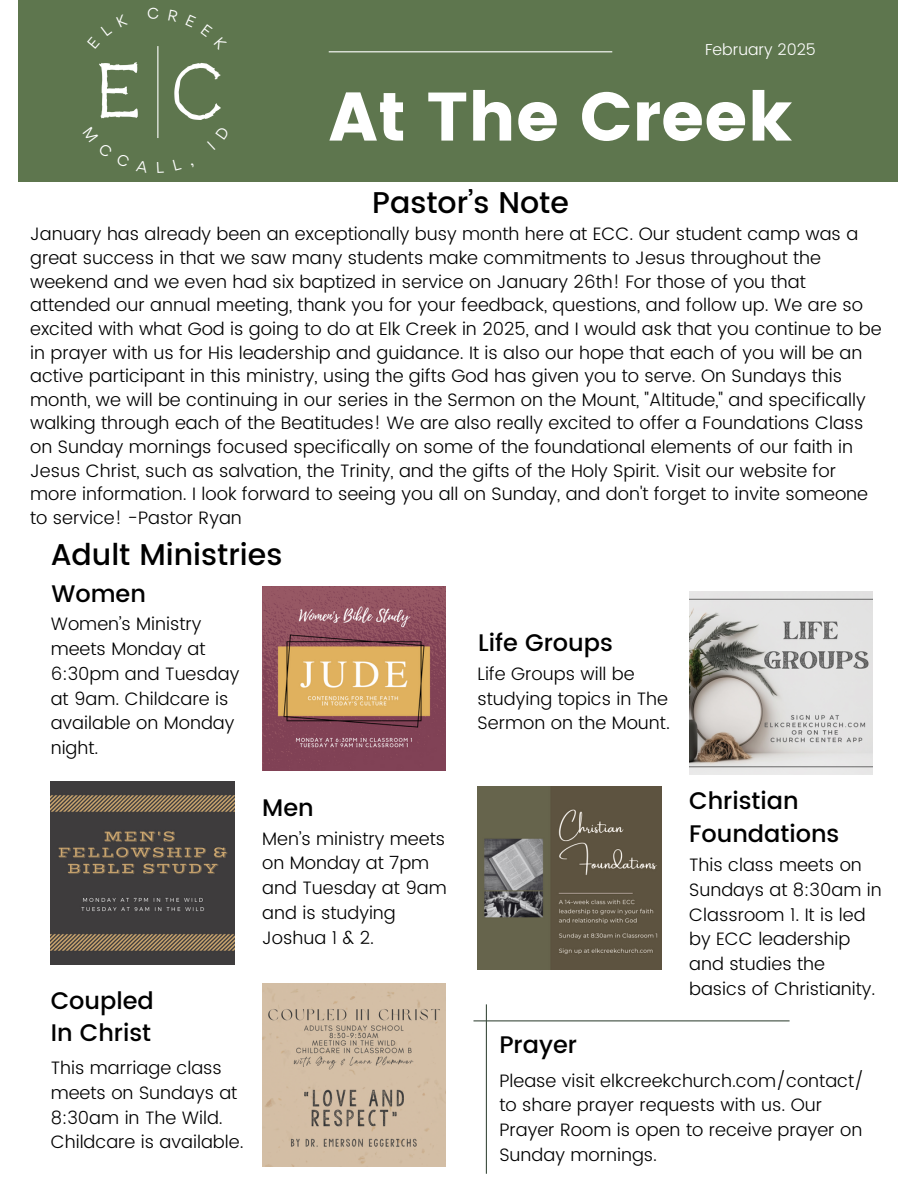
<style>
.page{position:relative;width:918px;height:1188px;background:#fff}
.page>*{position:absolute;margin:0;border:0;box-sizing:border-box;transform-origin:0 0}
.t1{font:68.4px "Poppins";color:#fff}
.t2{font:500 30px "Poppins";color:#000}
.t3{font:500 24px/32.7px "Poppins";color:#000}
.t4{font:300 18px/24.8px "Poppins";color:#000}
.t5{font:300 15.9px "Poppins";color:#fff}
</style>
<div class="page">
<img style="left:51px;top:781px;width:183px;height:184px">
<img style="left:262px;top:587px;width:184px;height:183px">
<div style="left:18px;top:0;width:880px;height:181px;background:#5e764e"></div>
<hr style="left:329px;top:51px;width:283px;height:1px;background:#fff">
<hr style="left:474px;top:1020px;width:316px;height:1px;background:#3e4e40">
<img style="left:262px;top:983px;width:184px;height:184px">
<hr style="left:486px;top:1004px;width:1px;height:170px;background:#3e4e40">
<hr style="left:157px;top:46px;width:1px;height:92px;background:#fff">
<img style="left:99px;top:62px;width:39px;height:57px">
<img style="left:174px;top:63px;width:47px;height:56px">
<img style="left:478px;top:786px;width:183px;height:183px">
<img style="left:689px;top:592px;width:184px;height:183px">
<p class="t5" style="left:705px;top:40px;width:112px">February 2025</p>
<p class="t1" style="left:329px;top:77px;width:465px">At The Creek</p>
<h2 class="t2" style="left:372px;top:185px;width:198px">Pastor’s Note</h2>
<h4 class="t4" style="left:30px;top:222px;width:853px;line-height:23.7px">January has already been an exceptionally busy month here at ECC. Our student camp was a great success in that we saw many students make commitments to Jesus throughout the weekend and we even had six baptized in service on January 26th! For those of you that attended our annual meeting, thank you for your feedback, questions, and follow up. We are so excited with what God is going to do at Elk Creek in 2025, and I would ask that you continue to be in prayer with us for His leadership and guidance. It is also our hope that each of you will be an active participant in this ministry, using the gifts God has given you to serve. On Sundays this month, we will be continuing in our series in the Sermon on the Mount, "Altitude," and specifically walking through each of the Beatitudes! We are also really excited to offer a Foundations Class on Sunday mornings focused specifically on some of the foundational elements of our faith in Jesus Christ, such as salvation, the Trinity, and the gifts of the Holy Spirit. Visit our website for more information. I look forward to seeing you all on Sunday, and don't forget to invite someone to service! -Pastor Ryan</h4>
<h5 class="t2" style="left:51px;top:537px;width:233px">Adult Ministries</h5>
<p class="t3" style="left:51px;top:577px;width:96px">Women</p>
<p class="t4" style="left:51px;top:612px;width:190px">Women’s Ministry meets Monday at<br>6:30pm and Tuesday at 9am. Childcare is available on Monday night.</p>
<h1 class="t3" style="left:51px;top:984px;width:105px">Coupled<br>In Christ</h1>
<p class="t4" style="left:51px;top:1056px;width:194px">This marriage class meets on Sundays at<br>8:30am in The Wild.<br>Childcare is available.</p>
<p class="t3" style="left:262px;top:792px;width:53px">Men</p>
<p class="t4" style="left:262px;top:826px;width:186px">Men’s ministry meets on Monday at 7pm and Tuesday at 9am and is studying<br>Joshua 1 &amp; 2.</p>
<p class="t3" style="left:478px;top:627px;width:136px">Life Groups</p>
<p class="t4" style="left:478px;top:661px;width:194px">Life Groups will be studying topics in The<br>Sermon on the Mount.</p>
<p class="t3" style="left:689px;top:784px;width:152px">Christian<br>Foundations</p>
<p class="t4" style="left:689px;top:853px;width:194px">This class meets on<br>Sundays at 8:30am in<br>Classroom 1. It is led by ECC leadership and studies the basics of Christianity.</p>
<h2 class="t3" style="left:499px;top:1028px;width:79px">Prayer</h2>
<h3 class="t4" style="left:499px;top:1068px;width:366px">Please visit elkcreekchurch.com/contact/ to share prayer requests with us. Our Prayer Room is open to receive prayer on Sunday mornings.</h3>
</div>
